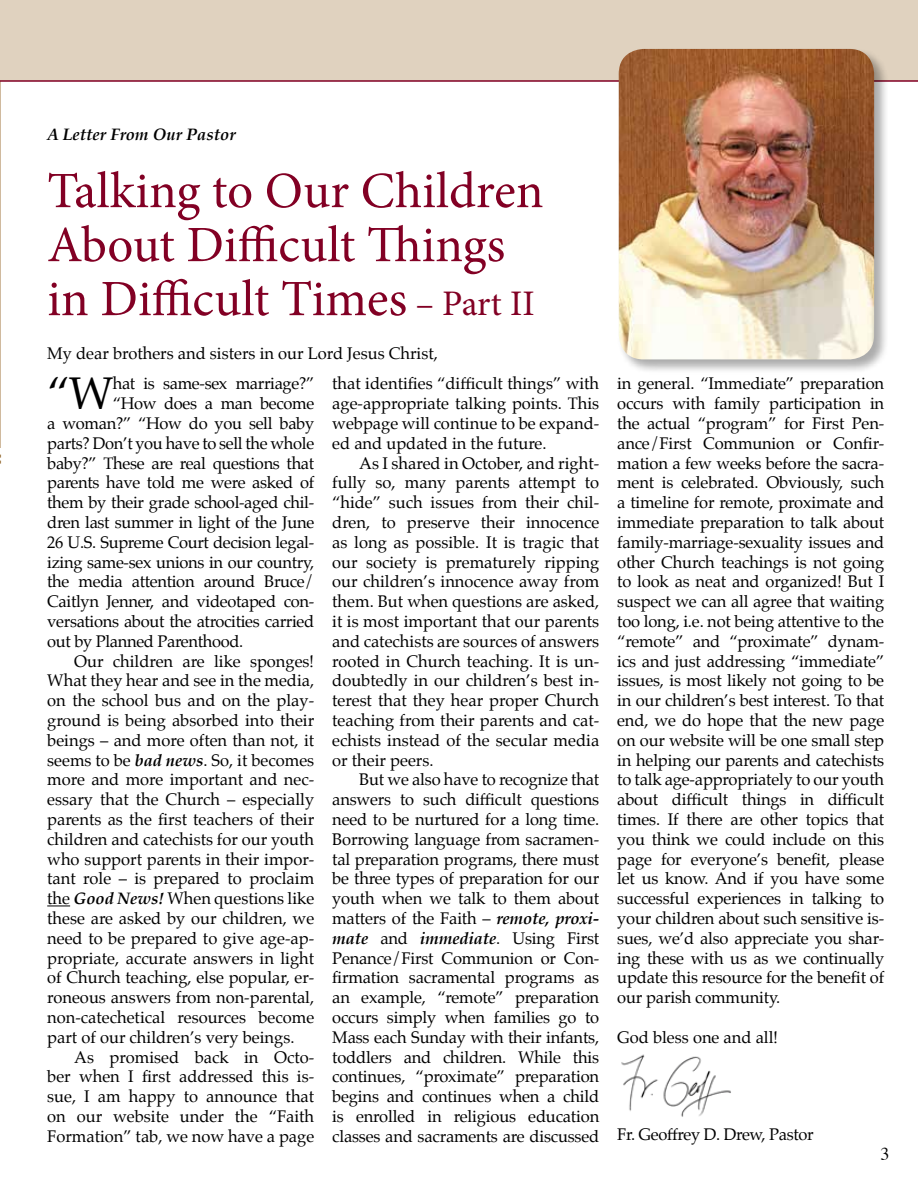
<style>
.page{position:relative;width:918px;height:1188px;background:#fff}
.page>*{position:absolute;margin:0;border:0;box-sizing:border-box;transform-origin:0 0}
.t1{font:51px/54px "Minion Pro";color:#820024}
.t2{font:44.85px "Palatino";color:#000}
.t3{font:18px "Times";color:#000}
.t4{font:16.5px/19.8px "Palatino";color:#000;text-align:justify}
.t5{font:16.5px "Palatino";letter-spacing:-.02em;color:#000}
.t6{font:italic 700 16.5px "Palatino";color:#000}
.s1{font-size:36px}
.s2{font-weight:700;font-style:italic}
</style>
<div class="page">
<hr style="left:0;top:81px;width:1px;height:366px;background:#d0ba9e">
<div style="left:0;top:0;width:918px;height:82px;background:#e0d2bf"></div>
<svg style="left:47px;top:905px;width:23px;height:1px"></svg>
<img style="left:621px;top:1054px;width:110px;height:63px">
<div style="left:617px;top:47px;width:272px;height:328px;background:#000;opacity:.33"></div>
<img style="left:619px;top:49px;width:255px;height:310px">
<p class="t6" style="left:47px;top:120px;width:190px">A Letter From Our Pastor</p>
<h1 class="t1" style="left:47px;top:164px;width:498px">Talking to Our Children<br>About Difficult Things in Difficult Times <span class="s1">– Part II</span></h1>
<p class="t4" style="left:47px;top:343px;width:392px">My dear brothers and sisters in our Lord Jesus Christ,</p>
<h2 class="t2" style="left:47px;top:357px;width:68px">“W</h2>
<p class="t5" style="left:113px;top:370px;width:203px">hat is same-sex marriage?”</p>
<p class="t5" style="left:113px;top:390px;width:203px">“How does a man become</p>
<p class="t5" style="left:47px;top:410px;width:269px">a woman?” “How do you sell baby</p>
<p class="t5" style="left:47px;top:430px;width:268px">parts? Don’t you have to sell the whole</p>
<p class="t5" style="left:47px;top:449px;width:268px">baby?” These are real questions that</p>
<p class="t5" style="left:47px;top:469px;width:268px">parents have told me were asked of</p>
<p class="t5" style="left:47px;top:489px;width:268px">them by their grade school-aged chil-</p>
<p class="t5" style="left:47px;top:509px;width:269px">dren last summer in light of the June</p>
<p class="t5" style="left:47px;top:529px;width:269px">26 U.S. Supreme Court decision legal-</p>
<p class="t5" style="left:47px;top:548px;width:269px">izing same-sex unions in our country,</p>
<p class="t5" style="left:47px;top:568px;width:269px">the media attention around Bruce/</p>
<p class="t5" style="left:47px;top:588px;width:268px">Caitlyn Jenner, and videotaped con-</p>
<p class="t5" style="left:47px;top:608px;width:269px">versations about the atrocities carried</p>
<p class="t5" style="left:47px;top:628px;width:198px">out by Planned Parenthood.</p>
<p class="t4" style="left:74px;top:651px;width:241px">Our children are like sponges!</p>
<p class="t4" style="left:47px;top:671px;width:269px">What they hear and see in the media,</p>
<p class="t4" style="left:47px;top:691px;width:268px">on the school bus and on the play-</p>
<p class="t4" style="left:47px;top:710px;width:268px">ground is being absorbed into their</p>
<p class="t4" style="left:47px;top:730px;width:268px">beings – and more often than not, it</p>
<p class="t4" style="left:47px;top:750px;width:268px">seems to be <span class="s2">bad news</span>. So, it becomes</p>
<p class="t4" style="left:47px;top:770px;width:269px">more and more important and nec-</p>
<p class="t4" style="left:47px;top:790px;width:268px">essary that the Church – especially</p>
<p class="t4" style="left:47px;top:809px;width:268px">parents as the first teachers of their</p>
<p class="t4" style="left:47px;top:829px;width:268px">children and catechists for our youth</p>
<p class="t4" style="left:47px;top:849px;width:269px">who support parents in their impor-</p>
<p class="t4" style="left:47px;top:869px;width:269px">tant role – is prepared to proclaim</p>
<p class="t4" style="left:47px;top:889px;width:269px">the <span class="s2">Good News!</span> When questions like</p>
<p class="t4" style="left:47px;top:908px;width:269px">these are asked by our children, we</p>
<p class="t4" style="left:47px;top:928px;width:268px">need to be prepared to give age-ap-</p>
<p class="t4" style="left:47px;top:948px;width:269px">propriate, accurate answers in light</p>
<p class="t4" style="left:47px;top:968px;width:269px">of Church teaching, else popular, er-</p>
<p class="t4" style="left:47px;top:988px;width:268px">roneous answers from non-parental,</p>
<p class="t4" style="left:47px;top:1007px;width:269px">non-catechetical resources become</p>
<p class="t4" style="left:47px;top:1027px;width:249px">part of our children’s very beings.</p>
<p class="t4" style="left:74px;top:1047px;width:242px">As promised back in Octo-</p>
<p class="t4" style="left:47px;top:1067px;width:268px">ber when I first addressed this is-</p>
<p class="t4" style="left:47px;top:1087px;width:268px">sue, I am happy to announce that</p>
<p class="t4" style="left:47px;top:1106px;width:268px">on our website under the “Faith</p>
<p class="t4" style="left:47px;top:1126px;width:269px">Formation” tab, we now have a page</p>
<p class="t4" style="left:332px;top:374px;width:269px">that identifies “difficult things” with age-appropriate talking points. This webpage will continue to be expand&shy;ed and updated in the future.</p>
<p class="t4" style="left:332px;top:453px;width:269px;text-indent:27px">As I shared in October, and right&shy;fully so, many parents attempt to “hide” such issues from their chil&shy;dren, to preserve their innocence as long as possible. It is tragic that our society is prematurely ripping our children’s innocence away from them. But when questions are asked, it is most important that our parents and catechists are sources of answers rooted in Church teaching. It is un&shy;doubtedly in our children’s best in&shy;terest that they hear proper Church teaching from their parents and cat&shy;echists instead of the secular media or their peers.</p>
<p class="t4" style="left:332px;top:770px;width:269px;text-indent:27px">But we also have to recognize that answers to such difficult questions need to be nurtured for a long time.<br>Borrowing language from sacramen&shy;tal preparation programs, there must be three types of preparation for our youth when we talk to them about matters of the Faith – <span class="s2">remote, proxi&shy;mate</span> and <span class="s2">immediate</span>. Using First Penance/First Communion or Con&shy;firmation sacramental programs as an example, “remote” preparation occurs simply when families go to Mass each Sunday with their infants, toddlers and children. While this continues, “proximate” preparation begins and continues when a child is enrolled in religious education classes and sacraments are discussed</p>
<p class="t4" style="left:617px;top:374px;width:269px">in general. “Immediate” preparation occurs with family participation in the actual “program” for First Pen&shy;ance/First Communion or Confir&shy;mation a few weeks before the sacra&shy;ment is celebrated. Obviously, such a timeline for remote, proximate and immediate preparation to talk about family-marriage-sexuality issues and other Church teachings is not going to look as neat and organized! But I suspect we can all agree that waiting too long, i.e. not being attentive to the “remote” and “proximate” dynam&shy;ics and just addressing “immediate” issues, is most likely not going to be in our children’s best interest. To that end, we do hope that the new page on our website will be one small step in helping our parents and catechists to talk age-appropriately to our youth about difficult things in difficult times. If there are other topics that you think we could include on this page for everyone’s benefit, please let us know. And if you have some successful experiences in talking to your children about such sensitive is&shy;sues, we’d also appreciate you shar&shy;ing these with us as we continually update this resource for the benefit of our parish community.</p>
<p class="t4" style="left:617px;top:1027px;width:162px">God bless one and all!</p>
<p class="t5" style="left:617px;top:1121px;width:198px">Fr. Geoffrey D. Drew, Pastor</p>
<p class="t3" style="left:880px;top:1137px;width:10px">3</p>
</div>
